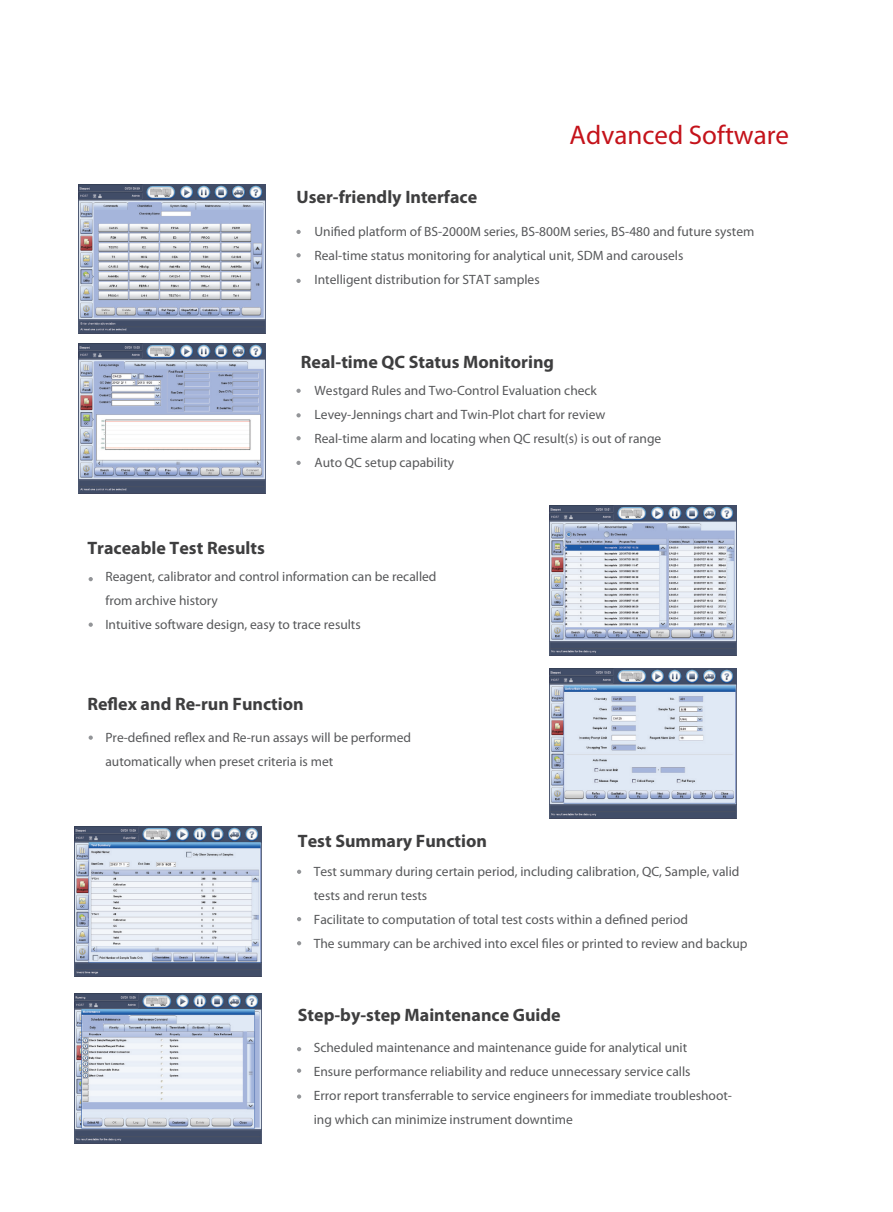
<style>
.page{position:relative;width:893px;height:1212px;background:#fff}
.page>*{position:absolute;margin:0;border:0;box-sizing:border-box;transform-origin:0 0}
.t1{font:27px "Myriad Pro";color:#c4121a}
.t2{font:700 18px "Myriad Pro";color:#3e3e3f}
.t3{font:13.5px/24px "Myriad Pro";color:#57585a}
</style>
<div class="page">
<svg style="left:296px;top:230px;width:5px;height:4px"></svg>
<svg style="left:296px;top:279px;width:5px;height:4px"></svg>
<svg style="left:296px;top:253px;width:5px;height:4px"></svg>
<svg style="left:296px;top:389px;width:5px;height:4px"></svg>
<svg style="left:296px;top:413px;width:5px;height:4px"></svg>
<svg style="left:89px;top:577px;width:4px;height:4px"></svg>
<svg style="left:89px;top:622px;width:4px;height:5px"></svg>
<svg style="left:89px;top:735px;width:4px;height:5px"></svg>
<svg style="left:296px;top:461px;width:5px;height:4px"></svg>
<svg style="left:296px;top:436px;width:5px;height:4px"></svg>
<svg style="left:297px;top:870px;width:4px;height:4px"></svg>
<svg style="left:297px;top:941px;width:4px;height:4px"></svg>
<svg style="left:297px;top:917px;width:4px;height:4px"></svg>
<svg style="left:297px;top:1047px;width:4px;height:4px"></svg>
<svg style="left:297px;top:1068px;width:4px;height:5px"></svg>
<svg style="left:297px;top:1094px;width:4px;height:5px"></svg>
<img style="left:78px;top:343px;width:188px;height:150px">
<img style="left:78px;top:184px;width:188px;height:150px">
<img style="left:550px;top:668px;width:187px;height:150px">
<img style="left:550px;top:506px;width:187px;height:149px">
<img style="left:75px;top:994px;width:187px;height:149px">
<img style="left:75px;top:826px;width:187px;height:150px">
<h1 class="t1" style="left:570px;top:121px;width:221px">Advanced Software</h1>
<h2 class="t2" style="left:296px;top:187px;width:182px">User-friendly Interface</h2>
<p class="t3" style="left:315px;top:220px;width:441px">Unified platform of BS-2000M series, BS-800M series, BS-480 and future system<br>Real-time status monitoring for analytical unit, SDM and carousels<br>Intelligent distribution for STAT samples</p>
<h2 class="t2" style="left:301px;top:351px;width:255px">Real-time QC Status Monitoring</h2>
<h2 class="t2" style="left:87px;top:538px;width:179px">Traceable Test Results</h2>
<p class="t3" style="left:315px;top:379px;width:348px">Westgard Rules and Two-Control Evaluation check Levey-Jennings chart and Twin-Plot chart for review Real-time alarm and locating when QC result(s) is out of range Auto QC setup capability</p>
<p class="t3" style="left:105px;top:565px;width:333px">Reagent, calibrator and control information can be recalled from archive history<br>Intuitive software design, easy to trace results</p>
<h2 class="t2" style="left:87px;top:694px;width:218px">Reflex and Re-run Function</h2>
<p class="t3" style="left:105px;top:725px;width:307px">Pre-defined reflex and Re-run assays will be performed automatically when preset criteria is met</p>
<h2 class="t2" style="left:298px;top:831px;width:191px">Test Summary Function</h2>
<p class="t3" style="left:314px;top:859px;width:435px">Test summary during certain period, including calibration, QC, Sample, valid tests and rerun tests<br>Facilitate to computation of total test costs within a defined period<br>The summary can be archived into excel files or printed to review and backup</p>
<h2 class="t2" style="left:298px;top:1005px;width:264px">Step-by-step Maintenance Guide</h2>
<p class="t3" style="left:314px;top:1036px;width:420px">Scheduled maintenance and maintenance guide for analytical unit<br>Ensure performance reliability and reduce unnecessary service calls<br>Error report transferrable to service engineers for immediate troubleshoot&shy;ing which can minimize instrument downtime</p>
</div>
